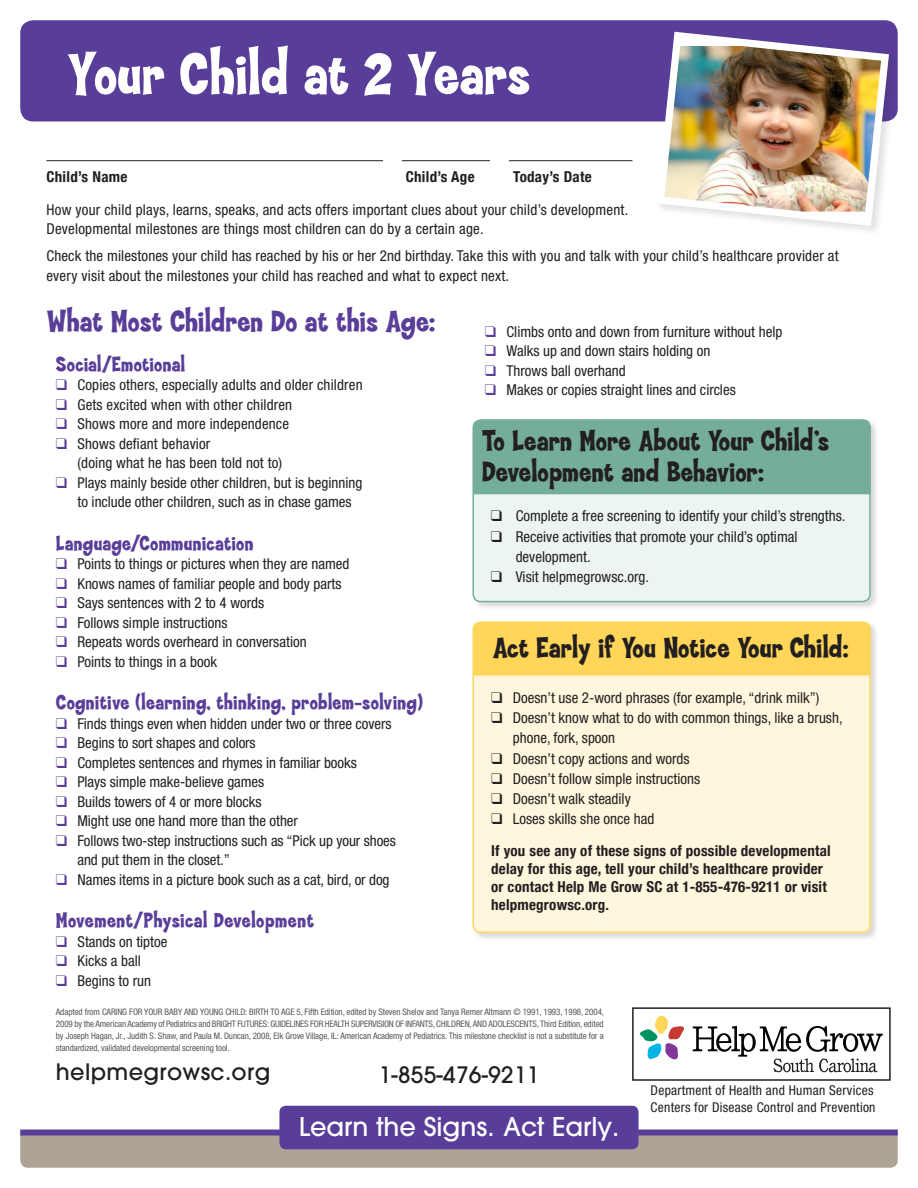
<style>
.page{position:relative;width:918px;height:1188px;background:#fff}
.page>*{position:absolute;margin:0;border:0;box-sizing:border-box;transform-origin:0 0}
.t1{font:800 61.5px "Coop";color:#fff}
.t2{font:800 31.5px "Coop";color:#593e99}
.t3{font:800 30px/31.5px "Coop";color:#231f20}
.t4{font:500 25.65px "Avant Garde";color:#fff}
.t5{font:500 22.5px "Avant Garde";letter-spacing:.015em;color:#231f20}
.t6{font:800 21.75px "Coop";letter-spacing:.015em;color:#593e99}
.t7{font:condensed 15px/19.5px "Helvetica Neue";color:#231f20}
.t8{font:700 condensed 15px/18px "Helvetica Neue";letter-spacing:.015em;color:#231f20}
.t9{font:condensed 13.5px/16.5px "Helvetica Neue LT Std";letter-spacing:.02em;color:#231f20}
.t10{font:condensed 9px/12px "Helvetica Neue";letter-spacing:-.01em;color:#57585a;text-align:justify}
.s1{color:#593e99}
.s2{font-weight:400}
</style>
<div class="page">
<div style="left:472px;top:620px;width:406px;height:321px;background:#231f20;opacity:.17"></div>
<div style="left:473px;top:622px;width:397px;height:310px;background:#fff6de;border-radius:8px"></div>
<div style="left:473px;top:622px;width:398px;height:311px;border:2px solid #ffd659;border-radius:8px"></div>
<div style="left:20px;top:20px;width:878px;height:102px;background:#593e99;border-radius:13px"></div>
<hr style="left:46px;top:160px;width:586px;height:1px;background:#231f20">
<div style="left:383px;top:155px;width:19px;height:13px;background:#fff"></div>
<div style="left:490px;top:155px;width:19px;height:12px;background:#fff"></div>
<div style="left:655px;top:30px;width:244px;height:206px;background:#231f20;opacity:.13"></div>
<svg style="left:656px;top:32px;width:233px;height:194px"></svg>
<img style="left:664px;top:46px;width:217px;height:166px">
<div style="left:473px;top:622px;width:398px;height:54px;background:#ffd659"></div>
<div style="left:472px;top:418px;width:406px;height:192px;background:#231f20;opacity:.17"></div>
<div style="left:473px;top:420px;width:397px;height:182px;background:#edf5f2;border-radius:8px"></div>
<div style="left:473px;top:419px;width:398px;height:183px;border:2px solid #74ad99;border-radius:8px"></div>
<div style="left:473px;top:419px;width:398px;height:75px;background:#74ad99"></div>
<div style="left:20px;top:1136px;width:878px;height:32px;background:#ada496"></div>
<div style="left:20px;top:1130px;width:878px;height:6px;background:#593e99"></div>
<div style="left:279px;top:1106px;width:360px;height:43px;background:#593e99;border-radius:6px"></div>
<svg style="left:632px;top:1007px;width:259px;height:74px"></svg>
<h1 class="t1" style="left:68px;top:41px;width:464px">Your Child at 2 Years</h1>
<p class="t8" style="left:46px;top:168px;width:83px">Child’s Name</p>
<p class="t8" style="left:406px;top:168px;width:70px">Child’s Age</p>
<p class="t8" style="left:513px;top:168px;width:80px">Today’s Date</p>
<p class="t7" style="left:46px;top:200px;width:583px">How your child plays, learns, speaks, and acts offers important clues about your child’s development.<br>Developmental milestones are things most children can do by a certain age.</p>
<p class="t7" style="left:46px;top:246px;width:794px">Check the milestones your child has reached by his or her 2nd birthday. Take this with you and talk with your child’s healthcare provider at every visit about the milestones your child has reached and what to expect next.</p>
<h2 class="t2" style="left:47px;top:304px;width:390px">What Most Children Do at this Age:</h2>
<h3 class="t6" style="left:56px;top:352px;width:131px">Social/Emotional</h3>
<p class="t7" style="left:56px;top:375px;width:308px"><span class="s1">❑</span> Copies others, especially adults and older children</p>
<p class="t7" style="left:56px;top:395px;width:238px"><span class="s1">❑</span> Gets excited when with other children</p>
<p class="t7" style="left:56px;top:414px;width:235px"><span class="s1">❑</span> Shows more and more independence</p>
<p class="t7" style="left:78px;top:434px;width:206px;text-indent:-22px"><span class="s1">❑</span> Shows defiant behavior<br>(doing what he has been told not to)</p>
<p class="t7" style="left:78px;top:473px;width:286px;text-indent:-22px"><span class="s1">❑</span> Plays mainly beside other children, but is beginning to include other children, such as in chase games</p>
<h3 class="t6" style="left:56px;top:531px;width:199px">Language/Communication</h3>
<p class="t7" style="left:56px;top:554px;width:295px"><span class="s1">❑</span> Points to things or pictures when they are named</p>
<p class="t7" style="left:56px;top:574px;width:287px"><span class="s1">❑</span> Knows names of familiar people and body parts</p>
<p class="t7" style="left:56px;top:593px;width:210px"><span class="s1">❑</span> Says sentences with 2 to 4 words</p>
<p class="t7" style="left:56px;top:613px;width:173px"><span class="s1">❑</span> Follows simple instructions</p>
<p class="t7" style="left:56px;top:632px;width:252px"><span class="s1">❑</span> Repeats words overheard in conversation</p>
<p class="t7" style="left:56px;top:652px;width:163px"><span class="s1">❑</span> Points to things in a book</p>
<h3 class="t6" style="left:56px;top:691px;width:368px">Cognitive (learning, thinking, problem-solving)</h3>
<p class="t7" style="left:56px;top:714px;width:337px"><span class="s1">❑</span> Finds things even when hidden under two or three covers</p>
<p class="t7" style="left:56px;top:733px;width:201px"><span class="s1">❑</span> Begins to sort shapes and colors</p>
<p class="t7" style="left:56px;top:753px;width:302px"><span class="s1">❑</span> Completes sentences and rhymes in familiar books</p>
<p class="t7" style="left:56px;top:772px;width:210px"><span class="s1">❑</span> Plays simple make-believe games</p>
<p class="t7" style="left:56px;top:792px;width:207px"><span class="s1">❑</span> Builds towers of 4 or more blocks</p>
<p class="t7" style="left:56px;top:811px;width:243px"><span class="s1">❑</span> Might use one hand more than the other</p>
<p class="t7" style="left:78px;top:831px;width:320px;text-indent:-22px"><span class="s1">❑</span> Follows two-step instructions such as “Pick up your shoes and put them in the closet.”</p>
<p class="t7" style="left:56px;top:870px;width:335px"><span class="s1">❑</span> Names items in a picture book such as a cat, bird, or dog</p>
<h3 class="t6" style="left:56px;top:909px;width:260px">Movement/Physical Development</h3>
<p class="t7" style="left:56px;top:932px;width:113px"><span class="s1">❑</span> Stands on tiptoe</p>
<p class="t7" style="left:56px;top:951px;width:86px"><span class="s1">❑</span> Kicks a ball</p>
<p class="t7" style="left:56px;top:971px;width:97px"><span class="s1">❑</span> Begins to run</p>
<p class="t7" style="left:485px;top:321px;width:299px"><span class="s1">❑</span> Climbs onto and down from furniture without help</p>
<p class="t7" style="left:485px;top:341px;width:227px"><span class="s1">❑</span> Walks up and down stairs holding on</p>
<p class="t7" style="left:485px;top:360px;width:142px"><span class="s1">❑</span> Throws ball overhand</p>
<p class="t7" style="left:485px;top:380px;width:252px"><span class="s1">❑</span> Makes or copies straight lines and circles</p>
<h3 class="t3" style="left:482px;top:426px;width:349px">To Learn More About Your Child’s<br>Development and Behavior:</h3>
<p class="t7" style="left:491px;top:506px;width:356px">❑ Complete a free screening to identify your child’s strengths.</p>
<p class="t7" style="left:516px;top:526px;width:283px;line-height:20.2px;text-indent:-25px">❑ Receive activities that promote your child’s optimal development.</p>
<p class="t7" style="left:491px;top:567px;width:160px">❑ Visit helpmegrowsc.org.</p>
<h3 class="t3" style="left:493px;top:633px;width:357px">Act Early if You Notice Your Child:</h3>
<p class="t7" style="left:491px;top:688px;width:330px">❑ Doesn’t use 2-word phrases (for example, “drink milk”)</p>
<p class="t7" style="left:513px;top:708px;width:331px;line-height:20.2px;text-indent:-22px">❑ Doesn’t know what to do with common things, like a brush, phone, fork, spoon</p>
<p class="t7" style="left:491px;top:749px;width:200px">❑ Doesn’t copy actions and words</p>
<p class="t7" style="left:491px;top:769px;width:210px">❑ Doesn’t follow simple instructions</p>
<p class="t7" style="left:491px;top:789px;width:141px">❑ Doesn’t walk steadily</p>
<p class="t8" style="left:491px;top:803px;width:341px;line-height:31.5px">❑ <span class="s2">Loses skills she once had<br></span>If you see any of these signs of possible developmental</p>
<p class="t8" style="left:491px;top:859px;width:337px">delay for this age, tell your child’s healthcare provider or contact Help Me Grow SC at 1-855-476-9211 or visit helpmegrowsc.org.</p>
<p class="t10" style="left:56px;top:1006px;width:550px">Adapted from CARING FOR YOUR BABY AND YOUNG CHILD: BIRTH TO AGE 5, Fifth Edition, edited by Steven Shelov and Tanya Remer Altmann © 1991, 1993, 1998, 2004, 2009 by the American Academy of Pediatrics and BRIGHT FUTURES: GUIDELINES FOR HEALTH SUPERVISION OF INFANTS, CHILDREN, AND ADOLESCENTS, Third Edition, edited by Joseph Hagan, Jr., Judith S. Shaw, and Paula M. Duncan, 2008, Elk Grove Village, IL: American Academy of Pediatrics. This milestone checklist is not a substitute for a standardized, validated developmental screening tool.</p>
<h3 class="t5" style="left:56px;top:1058px;width:216px">helpmegrowsc.org</h3>
<h3 class="t5" style="left:379px;top:1061px;width:162px">1-855-476-9211</h3>
<h3 class="t4" style="left:299px;top:1111px;width:322px">Learn the Signs. Act Early.</h3>
<p class="t9" style="left:651px;top:1082px;width:226px">Department of Health and Human Services<br>Centers for Disease Control and Prevention</p>
</div>
